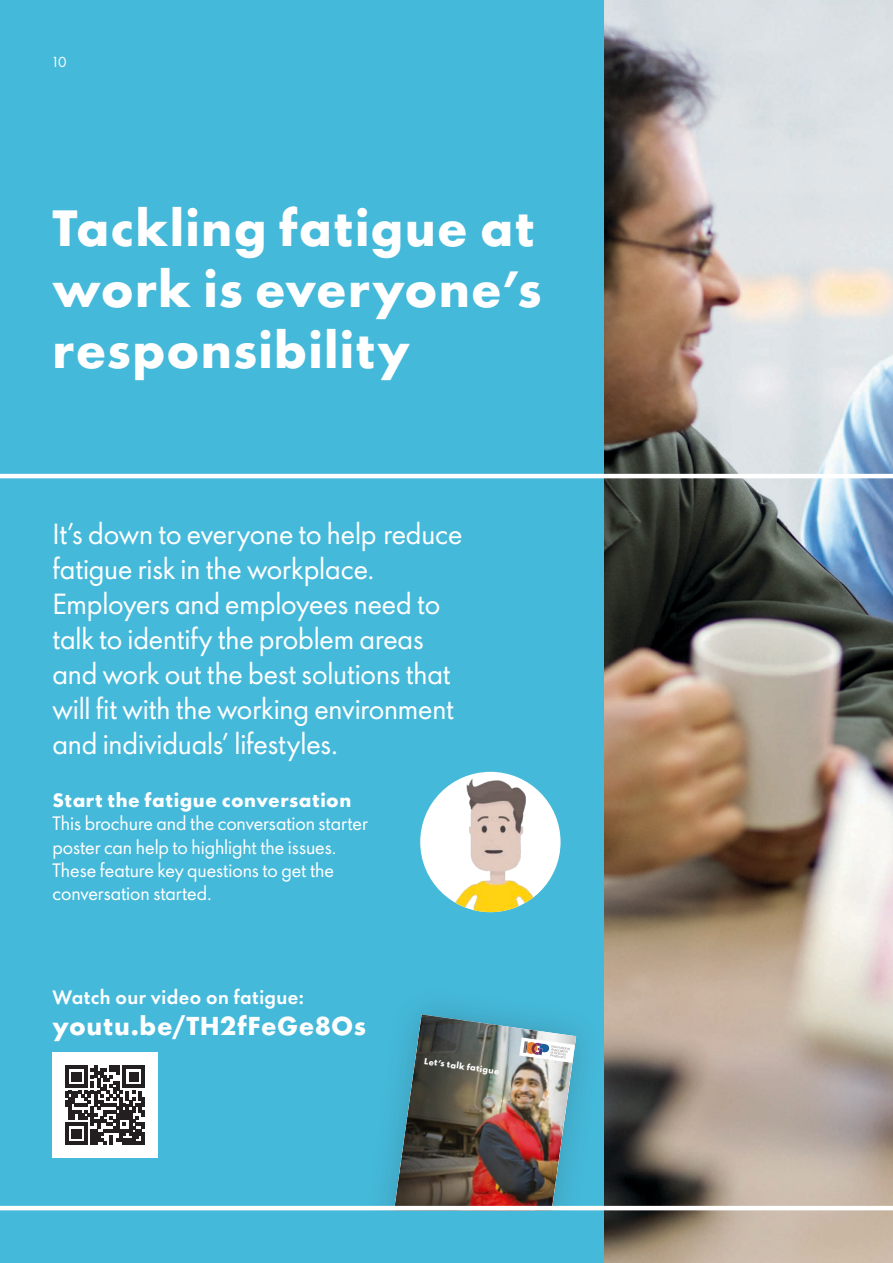
<style>
.page{position:relative;width:893px;height:1263px;background:#fff}
.page>*{position:absolute;margin:0;border:0;box-sizing:border-box;transform-origin:0 0}
.t1{font:700 47.25px/61.3px "Shell";letter-spacing:.025em;color:#fff}
.t2{font:27px/35.1px "Shell";letter-spacing:-.005em;color:#fff}
.t3{font:700 24px "Shell";letter-spacing:.025em;color:#fff}
.t4{font:18px/23.4px "Shell";letter-spacing:-.005em;color:#fff}
.t5{font:700 18px "Shell";letter-spacing:.03em;color:#fff}
.t6{font:800 18px "Shell";letter-spacing:.025em;color:#fff}
.t7{font:13.5px "Shell";color:#fff}
.t8{font:700 8.1px "Shell";color:#fff}
</style>
<div class="page">
<div style="left:0;top:0;width:604px;height:1263px;background:#45b9da"></div>
<img style="left:604px;top:0;width:289px;height:1263px">
<img style="left:0;top:474px;width:893px;height:736px">
<p class="t7" style="left:53px;top:51px;width:15px">10</p>
<h1 class="t1" style="left:53px;top:193px;width:490px">Tackling fatigue at work is everyone’s responsibility</h1>
<p class="t2" style="left:53px;top:514px;width:411px">It’s down to everyone to help reduce fatigue risk in the workplace.<br>Employers and employees need to talk to identify the problem areas and work out the best solutions that will fit with the working environment and individuals’ lifestyles.</p>
<p class="t5" style="left:53px;top:785px;width:300px">Start the fatigue conversation</p>
<p class="t4" style="left:53px;top:811px;width:317px">This brochure and the conversation starter poster can help to highlight the issues.<br>These feature key questions to get the conversation started.</p>
<p class="t6" style="left:53px;top:982px;width:253px">Watch our video on fatigue:</p>
<p class="t3" style="left:53px;top:1006px;width:315px">youtu.be/TH2fFeGe8Os</p>
<p class="t8" style="left:425px;top:1054px;width:77px;rotate:8deg">Let’s talk fatigue</p>
</div>
